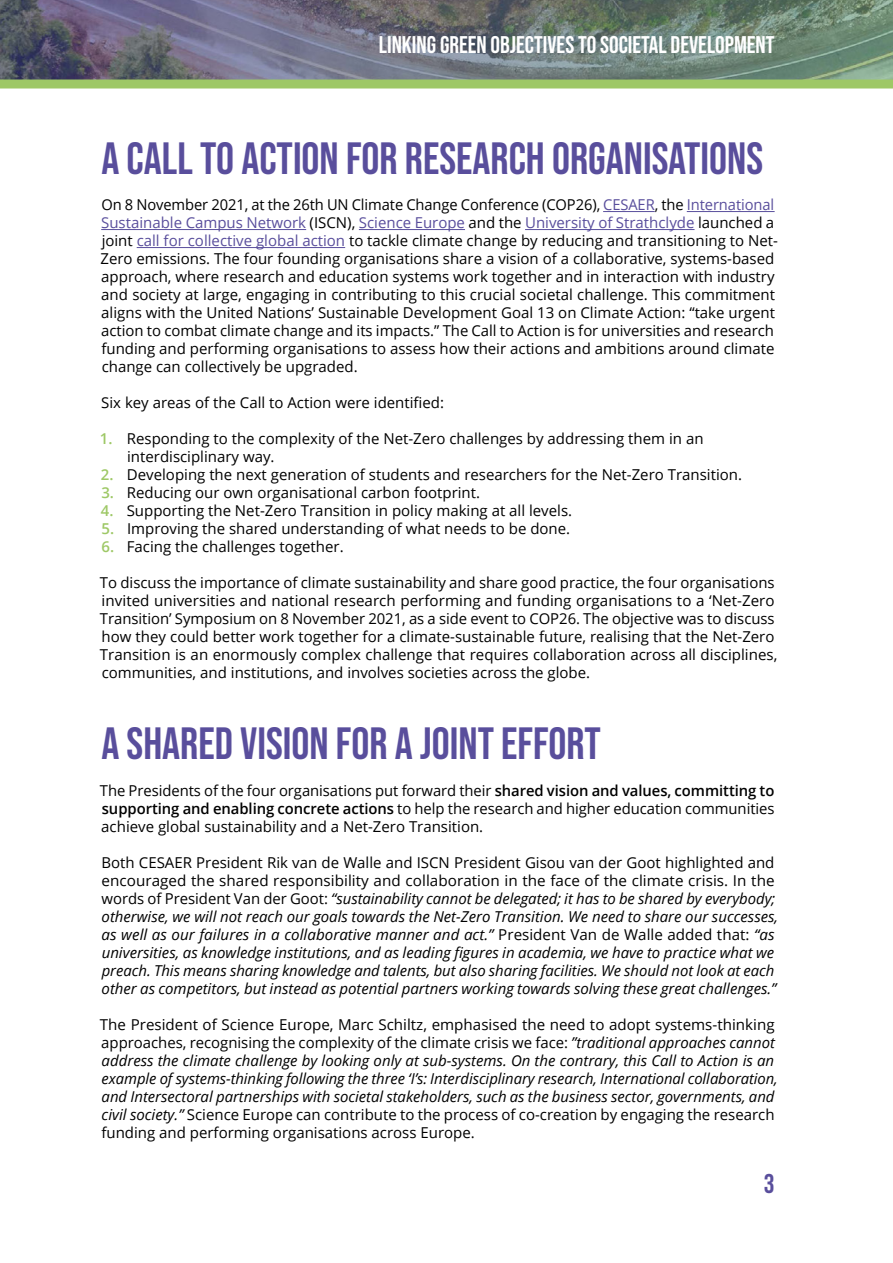
<style>
.page{position:relative;width:893px;height:1263px;background:#fff}
.page>*{position:absolute;margin:0;border:0;box-sizing:border-box;transform-origin:0 0}
.Heading_1{font:45px "Bebas Neue";color:#594e9c}
.t1{font:27px "Bebas Neue";color:#594e9c}
.t2{font:24px "Bebas Neue";color:#fff}
.Body{font:15px/18px "Open Sans";color:#000}
.Body-2{font:italic 15px/18px "Open Sans";color:#000}
.s1{color:#594e9c}
.s2{font-weight:600;color:#9ec866}
.s3{font-weight:600}
.s4{font-style:normal}
</style>
<div class="page">
<img style="left:0;top:0;width:893px;height:80px">
<div style="left:0;top:80px;width:893px;height:9px;background:#9ec866"></div>
<hr style="left:603px;top:211px;width:52px;height:1px;background:#594e9c">
<hr style="left:687px;top:211px;width:88px;height:1px;background:#594e9c">
<hr style="left:101px;top:229px;width:205px;height:1px;background:#594e9c">
<hr style="left:359px;top:229px;width:106px;height:1px;background:#594e9c">
<hr style="left:525px;top:229px;width:169px;height:1px;background:#594e9c">
<hr style="left:137px;top:247px;width:208px;height:1px;background:#594e9c">
<h3 class="t2" style="left:379px;top:31px;width:397px">LINKING GREEN OBJECTIVES TO SOCIETAL DEVELOPMENT</h3>
<p class="Heading_1" style="left:101px;top:133px;width:663px">A CALL TO ACTION FOR RESEARCH ORGANISATIONS</p>
<p class="Body" style="left:100px;top:196px;width:679px">On 8 November 2021, at the 26th UN Climate Change Conference (COP26), <span class="s1">CESAER</span>, the <span class="s1">International Sustainable Campus Network</span> (ISCN), <span class="s1">Science Europe</span> and the <span class="s1">University of Strathclyde</span> launched a joint <span class="s1">call for collective global action</span> to tackle climate change by reducing and transitioning to Net-Zero emissions. The four founding organisations share a vision of a collaborative, systems-based approach, where research and education systems work together and in interaction with industry and society at large, engaging in contributing to this crucial societal challenge. This commitment aligns with the United Nations’ Sustainable Development Goal 13 on Climate Action: “take urgent action to combat climate change and its impacts.” The Call to Action is for universities and research funding and performing organisations to assess how their actions and ambitions around climate change can collectively be upgraded.</p>
<p class="Body" style="left:101px;top:394px;width:344px">Six key areas of the Call to Action were identified:</p>
<p class="Body" style="left:127px;top:430px;width:578px;text-indent:-27px"><span class="s2">1.</span> Responding to the complexity of the Net-Zero challenges by addressing them in an interdisciplinary way.</p>
<p class="Body" style="left:101px;top:466px;width:643px"><span class="s2">2.</span> Developing the next generation of students and researchers for the Net-Zero Transition.</p>
<p class="Body" style="left:101px;top:484px;width:380px"><span class="s2">3.</span> Reducing our own organisational carbon footprint.</p>
<p class="Body" style="left:101px;top:502px;width:473px"><span class="s2">4.</span> Supporting the Net-Zero Transition in policy making at all levels.</p>
<p class="Body" style="left:102px;top:520px;width:470px"><span class="s2">5.</span> Improving the shared understanding of what needs to be done.</p>
<p class="Body" style="left:102px;top:538px;width:244px"><span class="s2">6.</span> Facing the challenges together.</p>
<p class="Body" style="left:100px;top:574px;width:679px">To discuss the importance of climate sustainability and share good practice, the four organisations invited universities and national research performing and funding organisations to a ‘Net-Zero Transition’ Symposium on 8 November 2021, as a side event to COP26. The objective was to discuss how they could better work together for a climate-sustainable future, realising that the Net-Zero Transition is an enormously complex challenge that requires collaboration across all disciplines, communities, and institutions, and involves societies across the globe.</p>
<p class="Heading_1" style="left:101px;top:718px;width:501px">A SHARED VISION FOR A JOINT EFFORT</p>
<p class="Body" style="left:100px;top:781px;width:676px;text-align:justify">The Presidents of the four organisations put forward their <span class="s3">shared vision and values, committing to supporting and enabling concrete actions</span> to help the research and higher education communities achieve global sustainability and a Net-Zero Transition.</p>
<p class="Body-2" style="left:101px;top:853px;width:678px"><span class="s4">Both CESAER President Rik van de Walle and ISCN President Gisou van der Goot highlighted and encouraged the shared responsibility and collaboration in the face of the climate crisis. In the words of President Van der Goot:</span> “sustainability cannot be delegated; it has to be shared by everybody; otherwise, we will not reach our goals towards the Net-Zero Transition. We need to share our successes, as well as our failures in a collaborative manner and act.” <span class="s4">President Van de Walle added that:</span> “as universities, as knowledge institutions, and as leading figures in academia, we have to practice what we preach. This means sharing knowledge and talents, but also sharing facilities. We should not look at each other as competitors, but instead as potential partners working towards solving these great challenges.”</p>
<p class="Body-2" style="left:100px;top:1015px;width:679px"><span class="s4">The President of Science Europe, Marc Schiltz, emphasised the need to adopt systems-thinking approaches, recognising the complexity of the climate crisis we face:</span> ”traditional approaches cannot address the climate challenge by looking only at sub-systems. On the contrary, this Call to Action is an example of systems-thinking following the three ‘I’s: Interdisciplinary research, International collaboration, and Intersectoral partnerships with societal stakeholders, such as the business sector, governments, and civil society.” <span class="s4">Science Europe can contribute to the process of co-creation by engaging the research funding and performing organisations across Europe.</span></p>
<h2 class="t1" style="left:764px;top:1168px;width:12px">3</h2>
</div>
